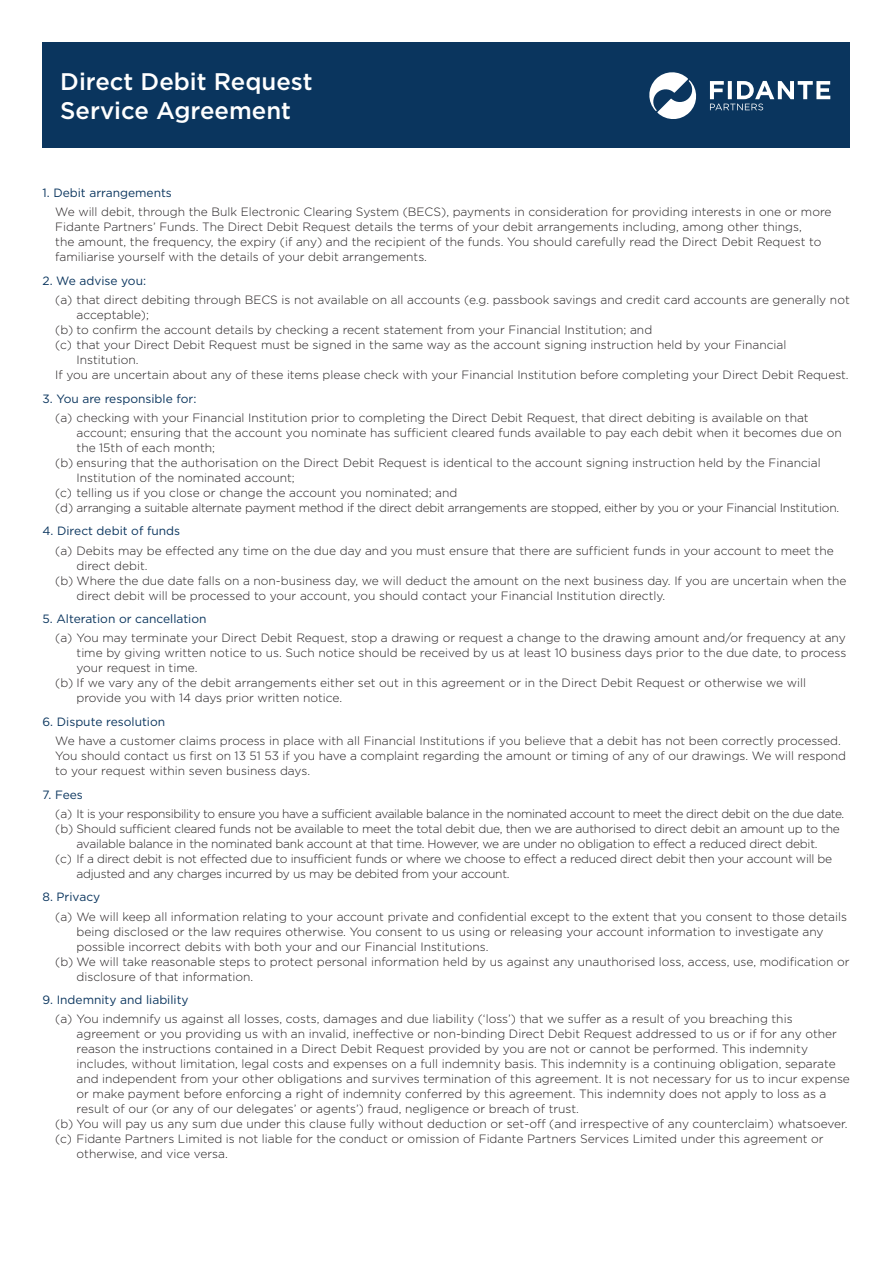
<style>
.page{position:relative;width:893px;height:1263px;background:#fff}
.page>*{position:absolute;margin:0;border:0;box-sizing:border-box;transform-origin:0 0}
.t1{font:500 24px/28.8px "Gotham";color:#fff}
.Body{font:300 12px/15px "Gotham";color:#231f20}
.Body-2{font:300 12px/15px "Gotham";letter-spacing:-.02em;color:#231f20;text-align:center}
.Body-3{font:12px "Gotham";color:#0a355e}
.Body-4{font:300 12px "Gotham";letter-spacing:-.03em;color:#231f20}
</style>
<div class="page">
<div style="left:43px;top:43px;width:807px;height:105px;background:#0a355e"></div>
<svg style="left:649px;top:72px;width:48px;height:47px"></svg>
<svg style="left:710px;top:81px;width:120px;height:29px"></svg>
<h1 class="t1" style="left:60px;top:67px;width:254px">Direct Debit Request<br>Service Agreement</h1>
<p class="Body-3" style="left:43px;top:186px;width:131px">1. Debit arrangements</p>
<p class="Body" style="left:55px;top:204px;width:778px">We will debit, through the Bulk Electronic Clearing System (BECS), payments in consideration for providing interests in one or more Fidante Partners’ Funds. The Direct Debit Request details the terms of your debit arrangements including, among other things,<br>the amount, the frequency, the expiry (if any) and the recipient of the funds. You should carefully read the Direct Debit Request to familiarise yourself with the details of your debit arrangements.</p>
<p class="Body-3" style="left:43px;top:274px;width:105px">2. We advise you:</p>
<p class="Body" style="left:77px;top:292px;width:775px;text-indent:-21px">(a) that direct debiting through BECS is not available on all accounts (e.g. passbook savings and credit card accounts are generally not acceptable);</p>
<p class="Body" style="left:55px;top:322px;width:598px">(b) to confirm the account details by checking a recent statement from your Financial Institution; and</p>
<p class="Body" style="left:77px;top:337px;width:711px;text-indent:-21px">(c) that your Direct Debit Request must be signed in the same way as the account signing instruction held by your Financial<br>Institution.</p>
<p class="Body" style="left:55px;top:367px;width:795px">If you are uncertain about any of these items please check with your Financial Institution before completing your Direct Debit Request.</p>
<p class="Body-3" style="left:43px;top:392px;width:155px">3. You are responsible for:</p>
<p class="Body" style="left:77px;top:410px;width:767px;text-indent:-21px">(a) checking with your Financial Institution prior to completing the Direct Debit Request, that direct debiting is available on that account; ensuring that the account you nominate has sufficient cleared funds available to pay each debit when it becomes due on the 15th of each month;</p>
<p class="Body" style="left:77px;top:455px;width:746px;text-indent:-21px">(b) ensuring that the authorisation on the Direct Debit Request is identical to the account signing instruction held by the Financial<br>Institution of the nominated account;</p>
<p class="Body" style="left:55px;top:485px;width:403px">(c) telling us if you close or change the account you nominated; and</p>
<p class="Body-2" style="left:55px;top:500px;width:785px">(d) arranging a suitable alternate payment method if the direct debit arrangements are stopped, either by you or your Financial Institution.</p>
<p class="Body-3" style="left:43px;top:524px;width:139px">4. Direct debit of funds</p>
<p class="Body" style="left:77px;top:543px;width:759px;text-indent:-21px">(a) Debits may be effected any time on the due day and you must ensure that there are sufficient funds in your account to meet the direct debit.</p>
<p class="Body" style="left:77px;top:573px;width:771px;text-indent:-21px">(b) Where the due date falls on a non-business day, we will deduct the amount on the next business day. If you are uncertain when the direct debit will be processed to your account, you should contact your Financial Institution directly.</p>
<p class="Body-3" style="left:43px;top:612px;width:166px">5. Alteration or cancellation</p>
<p class="Body" style="left:77px;top:630px;width:771px;text-align:justify;text-indent:-21px">(a) You may terminate your Direct Debit Request, stop a drawing or request a change to the drawing amount and/or frequency at any time by giving written notice to us. Such notice should be received by us at least 10 business days prior to the due date, to process your request in time.</p>
<p class="Body" style="left:77px;top:675px;width:731px;text-indent:-21px">(b) If we vary any of the debit arrangements either set out in this agreement or in the Direct Debit Request or otherwise we will provide you with 14 days prior written notice.</p>
<p class="Body-3" style="left:43px;top:715px;width:124px">6. Dispute resolution</p>
<p class="Body" style="left:55px;top:733px;width:792px">We have a customer claims process in place with all Financial Institutions if you believe that a debit has not been correctly processed.<br>You should contact us first on 13 51 53 if you have a complaint regarding the amount or timing of any of our drawings. We will respond to your request within seven business days.</p>
<p class="Body-3" style="left:43px;top:788px;width:42px">7. Fees</p>
<p class="Body-4" style="left:55px;top:807px;width:791px">(a) It is your responsibility to ensure you have a sufficient available balance in the nominated account to meet the direct debit on the due date.</p>
<p class="Body-2" style="left:55px;top:821px;width:786px">(b) Should sufficient cleared funds not be available to meet the total debit due, then we are authorised to direct debit an amount up to the available balance in the nominated bank account at that time. However, we are under no obligation to effect a reduced direct debit.</p>
<p class="Body-2" style="left:77px;top:851px;width:757px;text-align:left;text-indent:-21px">(c) If a direct debit is not effected due to insufficient funds or where we choose to effect a reduced direct debit then your account will be adjusted and any charges incurred by us may be debited from your account.</p>
<p class="Body-3" style="left:43px;top:890px;width:59px">8. Privacy</p>
<p class="Body" style="left:77px;top:909px;width:772px;text-indent:-21px">(a) We will keep all information relating to your account private and confidential except to the extent that you consent to those details being disclosed or the law requires otherwise. You consent to us using or releasing your account information to investigate any possible incorrect debits with both your and our Financial Institutions.</p>
<p class="Body" style="left:77px;top:954px;width:775px;text-indent:-21px">(b) We will take reasonable steps to protect personal information held by us against any unauthorised loss, access, use, modification or disclosure of that information.</p>
<p class="Body-3" style="left:43px;top:993px;width:148px">9. Indemnity and liability</p>
<p class="Body" style="left:77px;top:1011px;width:775px;text-indent:-21px">(a) You indemnify us against all losses, costs, damages and due liability (‘loss’) that we suffer as a result of you breaching this agreement or you providing us with an invalid, ineffective or non-binding Direct Debit Request addressed to us or if for any other reason the instructions contained in a Direct Debit Request provided by you are not or cannot be performed. This indemnity includes, without limitation, legal costs and expenses on a full indemnity basis. This indemnity is a continuing obligation, separate and independent from your other obligations and survives termination of this agreement. It is not necessary for us to incur expense or make payment before enforcing a right of indemnity conferred by this agreement. This indemnity does not apply to loss as a result of our (or any of our delegates’ or agents’) fraud, negligence or breach of trust.</p>
<p class="Body" style="left:55px;top:1116px;width:794px">(b) You will pay us any sum due under this clause fully without deduction or set-off (and irrespective of any counterclaim) whatsoever.</p>
<p class="Body" style="left:77px;top:1131px;width:748px;text-indent:-21px">(c) Fidante Partners Limited is not liable for the conduct or omission of Fidante Partners Services Limited under this agreement or otherwise, and vice versa.</p>
</div>
